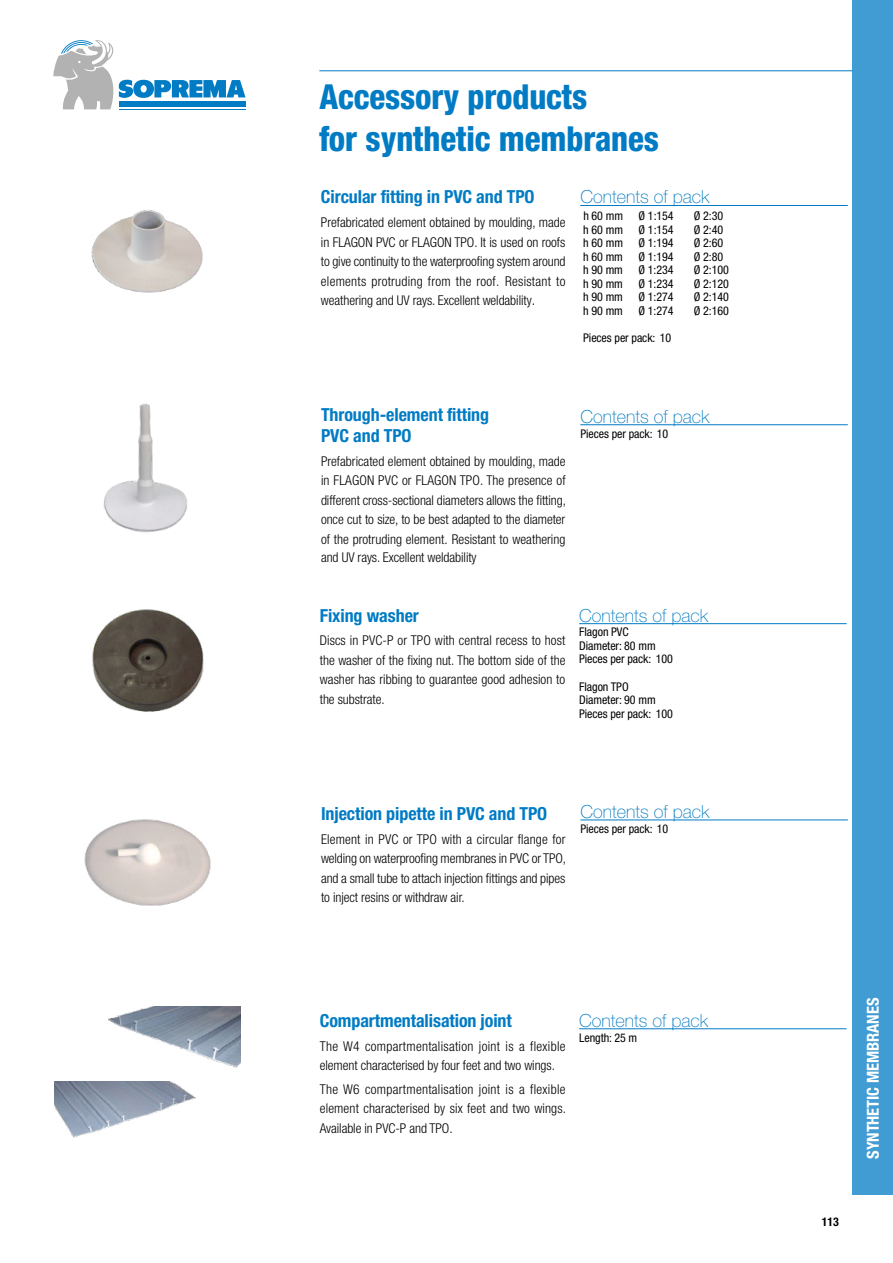
<style>
.page{position:relative;width:893px;height:1263px;background:#fff}
.page>*{position:absolute;margin:0;border:0;box-sizing:border-box;transform-origin:0 0}
.t1{font:800 condensed 34.5px/41.4px "Helvetica Neue LT Std";letter-spacing:-.005em;color:#007bc4;scale:.95 1}
.t2{font:700 condensed 18px/20.7px "Helvetica Neue LT Std";letter-spacing:-.005em;color:#007bc4}
.t3{font:100 18px "Helvetica Neue LT Std";color:#007bc4}
.t4{font:700 condensed 16.5px "Helvetica Neue LT Std";letter-spacing:-.005em;color:#fff}
.t5{font:300 condensed 13.5px/19.5px "Helvetica Neue LT Std";letter-spacing:-.005em;color:#000;text-align:justify}
.t6{font:300 condensed 13.5px/19.5px "Helvetica Neue LT Std";letter-spacing:.02em;color:#000}
.t7{font:condensed 12px/13.5px "Helvetica Neue LT Std";letter-spacing:-.005em;color:#000}
.t8{font:700 condensed 12px "Helvetica Neue LT Std";color:#000}
.s1{font-size:15px}
</style>
<div class="page">
<div style="left:853px;top:0;width:40px;height:1195px;background:#409cd2"></div>
<hr style="left:119px;top:109px;width:127px;height:1px;background:#007bc4">
<svg style="left:53px;top:40px;width:193px;height:69px"></svg>
<hr style="left:319px;top:70px;width:534px;height:1px;background:#007bc4">
<hr style="left:580px;top:424px;width:268px;height:1px;background:#007bc4">
<hr style="left:580px;top:205px;width:268px;height:1px;background:#007bc4">
<img style="left:92px;top:210px;width:111px;height:82px">
<hr style="left:579px;top:1028px;width:268px;height:1px;background:#007bc4">
<hr style="left:580px;top:820px;width:268px;height:1px;background:#007bc4">
<img style="left:108px;top:1006px;width:133px;height:62px">
<img style="left:54px;top:1081px;width:142px;height:56px">
<hr style="left:579px;top:623px;width:268px;height:1px;background:#007bc4">
<img style="left:103px;top:403px;width:85px;height:130px">
<img style="left:92px;top:609px;width:112px;height:103px">
<img style="left:84px;top:820px;width:126px;height:85px">
<h1 class="t1" style="left:319px;top:76px;width:359px">Accessory products<br>for synthetic membranes</h1>
<h2 class="t2" style="left:321px;top:186px;width:215px">Circular fitting in PVC and TPO</h2>
<p class="t5" style="left:321px;top:213px;width:246px">Prefabricated element obtained by moulding, made in FLAGON PVC or FLAGON TPO. It is used on roofs to give continuity to the waterproofing system around elements protruding from the roof. Resistant to weathering and UV rays. Excellent weldability<span class="s1">.</span></p>
<h2 class="t3" style="left:580px;top:187px;width:131px">Contents of pack</h2>
<p class="t7" style="left:583px;top:209px;width:41px">h 60 mm</p>
<p class="t7" style="left:639px;top:209px;width:37px">Ø 1:154</p>
<p class="t7" style="left:694px;top:209px;width:31px">Ø 2:30</p>
<p class="t7" style="left:583px;top:223px;width:41px">h 60 mm</p>
<p class="t7" style="left:639px;top:223px;width:37px">Ø 1:154</p>
<p class="t7" style="left:694px;top:223px;width:31px">Ø 2:40</p>
<p class="t7" style="left:583px;top:236px;width:41px">h 60 mm</p>
<p class="t7" style="left:639px;top:236px;width:37px">Ø 1:194</p>
<p class="t7" style="left:694px;top:236px;width:31px">Ø 2:60</p>
<p class="t7" style="left:583px;top:250px;width:41px">h 60 mm</p>
<p class="t7" style="left:639px;top:250px;width:37px">Ø 1:194</p>
<p class="t7" style="left:694px;top:250px;width:31px">Ø 2:80</p>
<p class="t7" style="left:583px;top:263px;width:41px">h 90 mm</p>
<p class="t7" style="left:639px;top:263px;width:37px">Ø 1:234</p>
<p class="t7" style="left:694px;top:263px;width:37px">Ø 2:100</p>
<p class="t7" style="left:583px;top:277px;width:41px">h 90 mm</p>
<p class="t7" style="left:638px;top:277px;width:37px">Ø 1:234</p>
<p class="t7" style="left:694px;top:277px;width:37px">Ø 2:120</p>
<p class="t7" style="left:583px;top:290px;width:41px">h 90 mm</p>
<p class="t7" style="left:638px;top:290px;width:37px">Ø 1:274</p>
<p class="t7" style="left:694px;top:290px;width:37px">Ø 2:140</p>
<p class="t7" style="left:583px;top:304px;width:41px">h 90 mm</p>
<p class="t7" style="left:638px;top:304px;width:37px">Ø 1:274</p>
<p class="t7" style="left:694px;top:304px;width:37px">Ø 2:160</p>
<p class="t7" style="left:583px;top:331px;width:89px">Pieces per pack: 10</p>
<h2 class="t2" style="left:321px;top:404px;width:170px">Through-element fitting<br>PVC and TPO</h2>
<p class="t5" style="left:321px;top:451px;width:246px">Prefabricated element obtained by moulding, made in FLAGON PVC or FLAGON TPO. The presence of different cross-sectional diameters allows the fitting, once cut to size, to be best adapted to the diameter of the protruding element. Resistant to weathering</p>
<p class="t5" style="left:321px;top:547px;width:157px">and UV rays. Excellent weldability</p>
<h2 class="t3" style="left:580px;top:406px;width:131px">Contents of pack</h2>
<p class="t7" style="left:580px;top:426px;width:89px">Pieces per pack: 10</p>
<h2 class="t2" style="left:320px;top:605px;width:101px">Fixing washer</h2>
<p class="t5" style="left:320px;top:631px;width:247px">Discs in PVC-P or TPO with central recess to host the washer of the fixing nut. The bottom side of the washer has ribbing to guarantee good adhesion to the substrate.</p>
<h2 class="t3" style="left:579px;top:605px;width:131px">Contents of pack</h2>
<p class="t7" style="left:579px;top:625px;width:95px">Flagon PVC<br>Diameter: 80 mm<br>Pieces per pack: 100</p>
<p class="t7" style="left:579px;top:679px;width:95px">Flagon TPO<br>Diameter: 90 mm<br>Pieces per pack: 100</p>
<h2 class="t2" style="left:321px;top:803px;width:228px">Injection pipette in PVC and TPO</h2>
<p class="t5" style="left:321px;top:829px;width:247px">Element in PVC or TPO with a circular flange for welding on waterproofing membranes in PVC or TPO, and a small tube to attach injection fittings and pipes to inject resins or withdraw air.</p>
<h2 class="t3" style="left:580px;top:801px;width:131px">Contents of pack</h2>
<p class="t7" style="left:580px;top:822px;width:89px">Pieces per pack: 10</p>
<h2 class="t2" style="left:320px;top:1010px;width:194px">Compartmentalisation joint</h2>
<p class="t6" style="left:320px;top:1036px;width:247px">The W4 compartmentalisation joint is a flexible element characterised by four feet and two wings.</p>
<p class="t5" style="left:320px;top:1079px;width:248px">The W6 compartmentalisation joint is a flexible element characterised by six feet and two wings.<br>Available in PVC-P and TPO.</p>
<h2 class="t3" style="left:579px;top:1010px;width:131px">Contents of pack</h2>
<p class="t7" style="left:579px;top:1030px;width:60px">Length: 25 m</p>
<p class="t8" style="left:822px;top:1214px;width:19px">113</p>
<p class="t4" style="left:863px;top:1159px;width:162px;rotate:-90deg">SYNTHETIC MEMBRANES</p>
</div>
